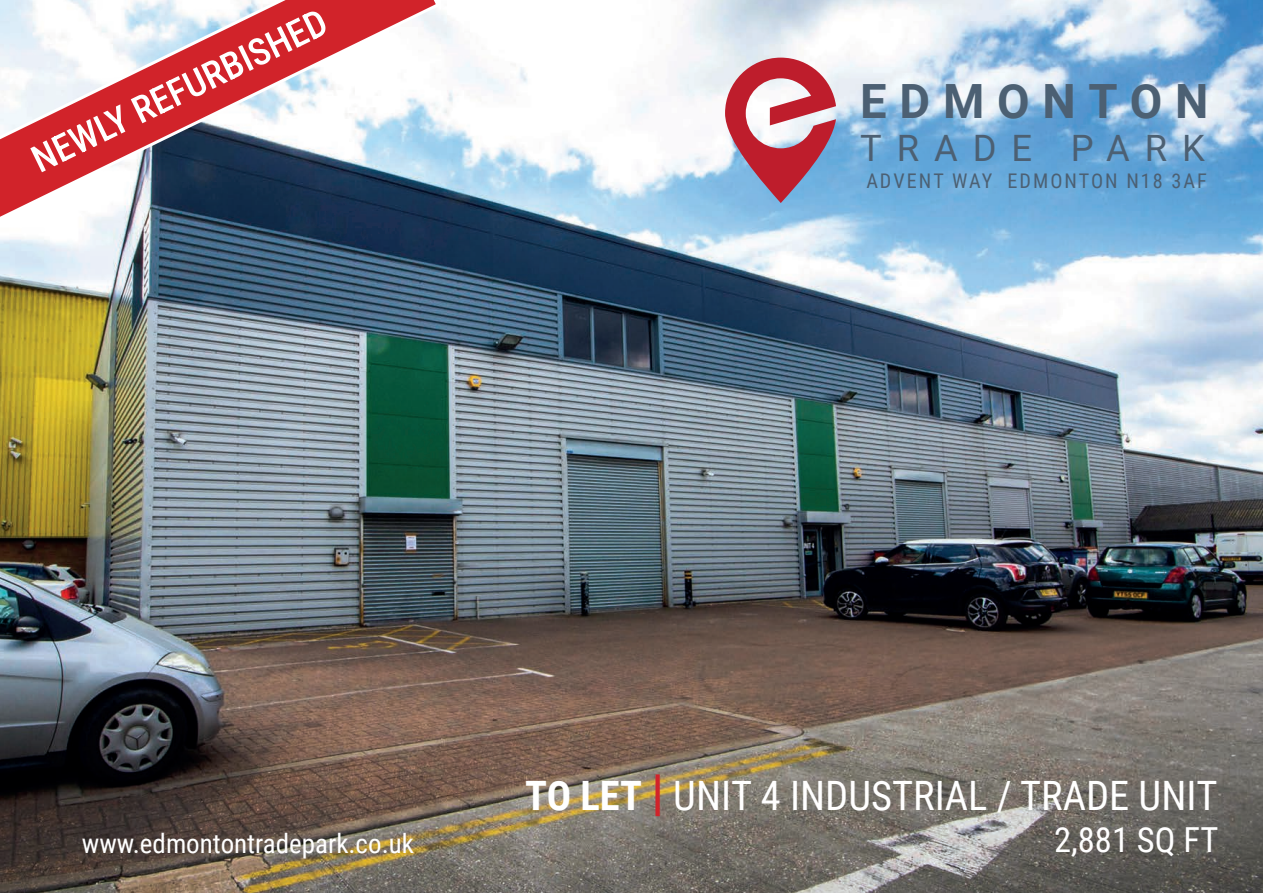
<style>
.page{position:relative;width:1263px;height:893px;background:#fff}
.page>*{position:absolute;margin:0;border:0;box-sizing:border-box;transform-origin:0 0}
.t1{font:700 47.25px "Roboto";letter-spacing:.27em;color:#4c6073}
.t2{font:40.5px "Roboto Condensed";color:#fff}
.t3{font:500 37.5px "Roboto Condensed";color:#fff}
.t4{font:36.3px "Roboto";letter-spacing:.41em;color:#4c6073}
.t5{font:34.5px "Roboto Condensed";color:#fff}
.t6{font:27px "Roboto Condensed";color:#fff}
.t7{font:20.25px "Roboto Condensed";letter-spacing:.1em;color:#4c6073}
.s1{font-weight:700}
.s2{font-weight:700;font-size:49.5px;color:#d1232a}
</style>
<div class="page">
<img style="left:0;top:0;width:1263px;height:893px">
<svg style="left:725px;top:58px;width:111px;height:145px"></svg>
<svg style="left:0;top:0;width:442px;height:249px"></svg>
<p class="t3" style="left:22px;top:138px;width:325px;rotate:-26deg">NEWLY REFURBISHED</p>
<p class="t1" style="left:860px;top:68px;width:350px">EDMONTON</p>
<p class="t4" style="left:860px;top:123px;width:346px">TRADE PARK</p>
<p class="t7" style="left:866px;top:166px;width:342px">ADVENT WAY EDMONTON N18 3AF</p>
<p class="t2" style="left:525px;top:767px;width:694px"><span class="s1">TO LET</span> <span class="s2">|</span> UNIT 4 INDUSTRIAL / TRADE UNIT</p>
<p class="t6" style="left:82px;top:825px;width:334px">www.edmontontradepark.co.uk</p>
<p class="t5" style="left:1054px;top:815px;width:166px">2,881 SQ FT</p>
</div>
